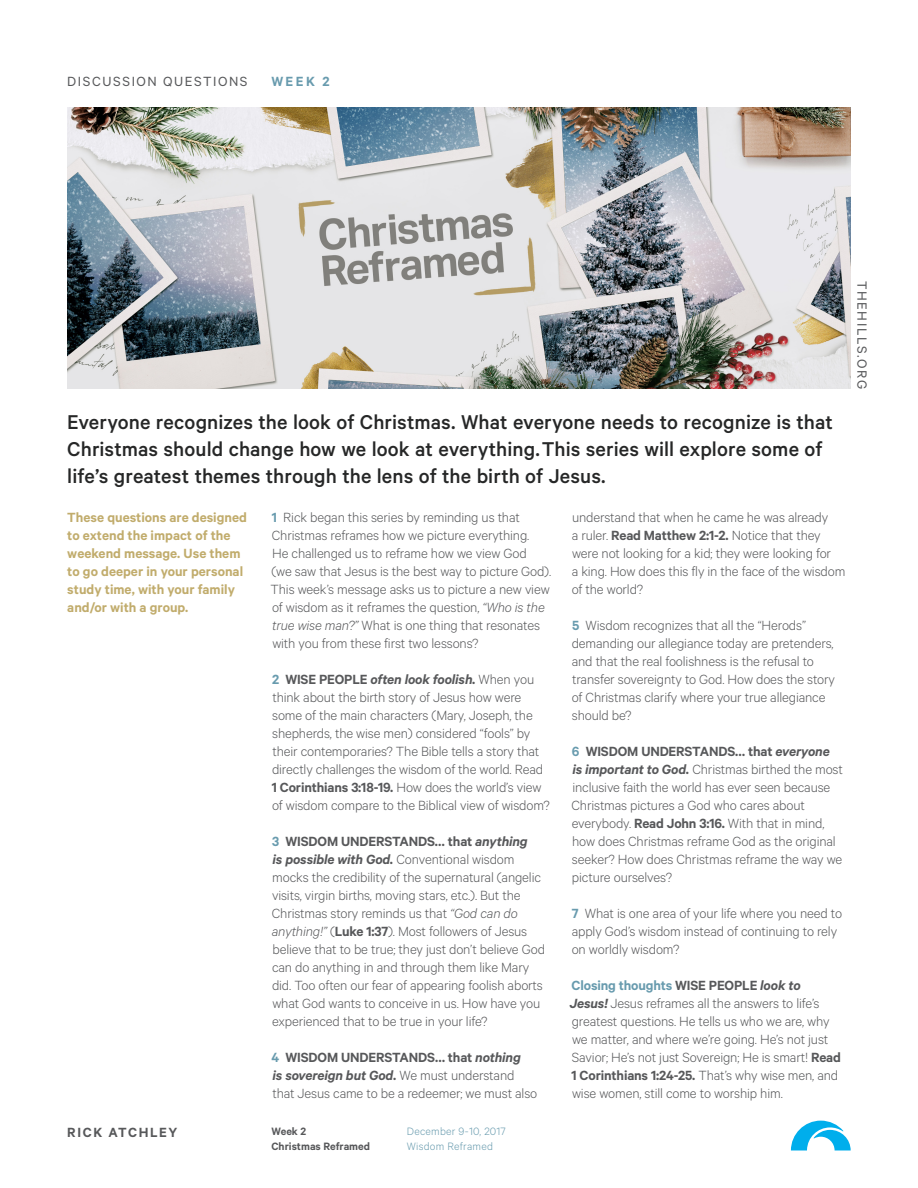
<style>
.page{position:relative;width:918px;height:1188px;background:#fff}
.page>*{position:absolute;margin:0;border:0;box-sizing:border-box;transform-origin:0 0}
.t1{font:500 22.5px/27px "Calibre";letter-spacing:.005em;color:#262727}
.t2{font:300 15px/18px "Calibre";letter-spacing:-.01em;color:#57585a}
.t3{font:600 15px/18px "Calibre";color:#c1ac6c}
.t4{font:15px "Calibre";letter-spacing:.105em;color:#57585a}
.t5{font:600 15px "Calibre";letter-spacing:.11em;color:#57585a}
.t6{font:600 15px "Calibre";color:#689bae}
.t7{font:300 12px "Calibre";letter-spacing:.02em;color:#689bae}
.t8{font:600 12px "Calibre";color:#57585a}
.s1{font-weight:600;color:#689bae}
.s2{font-style:italic}
.s3{font-weight:600}
.s4{font-weight:600;font-style:italic}
</style>
<div class="page">
<img style="left:67px;top:107px;width:784px;height:282px">
<svg style="left:791px;top:1121px;width:60px;height:29px"></svg>
<p class="t4" style="left:67px;top:73px;width:182px">DISCUSSION QUESTIONS</p>
<p class="t6" style="left:271px;top:73px;width:60px">WEEK 2</p>
<p class="t1" style="left:67px;top:408px;width:767px">Everyone recognizes the look of Christmas. What everyone needs to recognize is that<br>Christmas should change how we look at everything. This series will explore some of life’s greatest themes through the lens of the birth of Jesus.</p>
<p class="t3" style="left:67px;top:508px;width:181px">These questions are designed to extend the impact of the weekend message. Use them to go deeper in your personal study time, with your family and/or with a group.</p>
<p class="t5" style="left:67px;top:1123px;width:112px">RICK ATCHLEY</p>
<p class="t2" style="left:272px;top:508px;width:259px"><span class="s1">1</span> Rick began this series by reminding us that<br>Christmas reframes how we picture everything.</p>
<p class="t2" style="left:271px;top:544px;width:282px">He challenged us to reframe how we view God<br>(we saw that Jesus is the best way to picture God).<br>This week’s message asks us to picture a new view of wisdom as it reframes the question, <span class="s2">“Who is the true wise man?”</span> What is one thing that resonates with you from these first two lessons?</p>
<p class="t2" style="left:272px;top:670px;width:279px"><span class="s1">2</span> <span class="s3">WISE PEOPLE</span> <span class="s4">often look foolish.</span> When you think about the birth story of Jesus how were some of the main characters (Mary, Joseph, the shepherds, the wise men) considered “fools” by their contemporaries? The Bible tells a story that directly challenges the wisdom of the world. Read <span class="s3">1 Corinthians 3:18-19.</span> How does the world’s view of wisdom compare to the Biblical view of wisdom?</p>
<p class="t2" style="left:272px;top:832px;width:275px"><span class="s1">3</span> <span class="s3">WISDOM UNDERSTANDS… that</span> <span class="s4">anything<br>is possible with God.</span> Conventional wisdom mocks the credibility of the supernatural (angelic visits, virgin births, moving stars, etc.). But the Christmas story reminds us that <span class="s2">“God can do anything!”</span> (<span class="s3">Luke 1:37</span>). Most followers of Jesus believe that to be true; they just don’t believe God can do anything in and through them like Mary did. Too often our fear of appearing foolish aborts what God wants to conceive in us. How have you experienced that to be true in your life?</p>
<p class="t2" style="left:272px;top:1048px;width:267px"><span class="s1">4</span> <span class="s3">WISDOM UNDERSTANDS… that</span> <span class="s4">nothing<br>is sovereign but God.</span> We must understand that Jesus came to be a redeemer; we must also</p>
<p class="t8" style="left:271px;top:1124px;width:36px">Week 2</p>
<p class="t7" style="left:407px;top:1124px;width:100px">December 9-10, 2017</p>
<p class="t8" style="left:271px;top:1140px;width:100px">Christmas Reframed</p>
<p class="t7" style="left:407px;top:1140px;width:88px">Wisdom Reframed</p>
<p class="t2" style="left:572px;top:508px;width:258px">understand that when he came he was already</p>
<p class="t2" style="left:572px;top:526px;width:261px">a ruler. <span class="s3">Read Matthew 2:1-2.</span> Notice that they were not looking for a kid; they were looking for</p>
<p class="t2" style="left:572px;top:562px;width:275px">a king. How does this fly in the face of the wisdom of the world?</p>
<p class="t2" style="left:572px;top:616px;width:265px"><span class="s1">5</span> Wisdom recognizes that all the “Herods” demanding our allegiance today are pretenders, and that the real foolishness is the refusal to transfer sovereignty to God. How does the story of Christmas clarify where your true allegiance should be?</p>
<p class="t2" style="left:572px;top:742px;width:273px"><span class="s1">6</span> <span class="s3">WISDOM UNDERSTANDS… that</span> <span class="s4">everyone is important to God.</span> Christmas birthed the most inclusive faith the world has ever seen because Christmas pictures a God who cares about everybody. <span class="s3">Read John 3:16.</span> With that in mind, how does Christmas reframe God as the original seeker? How does Christmas reframe the way we picture ourselves?</p>
<p class="t2" style="left:572px;top:904px;width:272px"><span class="s1">7</span> What is one area of your life where you need to apply God’s wisdom instead of continuing to rely on worldly wisdom?</p>
<p class="t2" style="left:570px;top:976px;width:273px"><span class="s1">Closing thoughts</span> <span class="s3">WISE PEOPLE</span> <span class="s4">look to<br>Jesus!</span> Jesus reframes all the answers to life’s greatest questions. He tells us who we are, why we matter, and where we’re going. He’s not just Savior; He’s not just Sovereign; He is smart! <span class="s3">Read 1 Corinthians 1:24-25.</span> That’s why wise men, and wise women, still come to worship him.</p>
<p class="t4" style="left:871px;top:281px;width:109px;rotate:90deg">THEHILLS.ORG</p>
</div>
